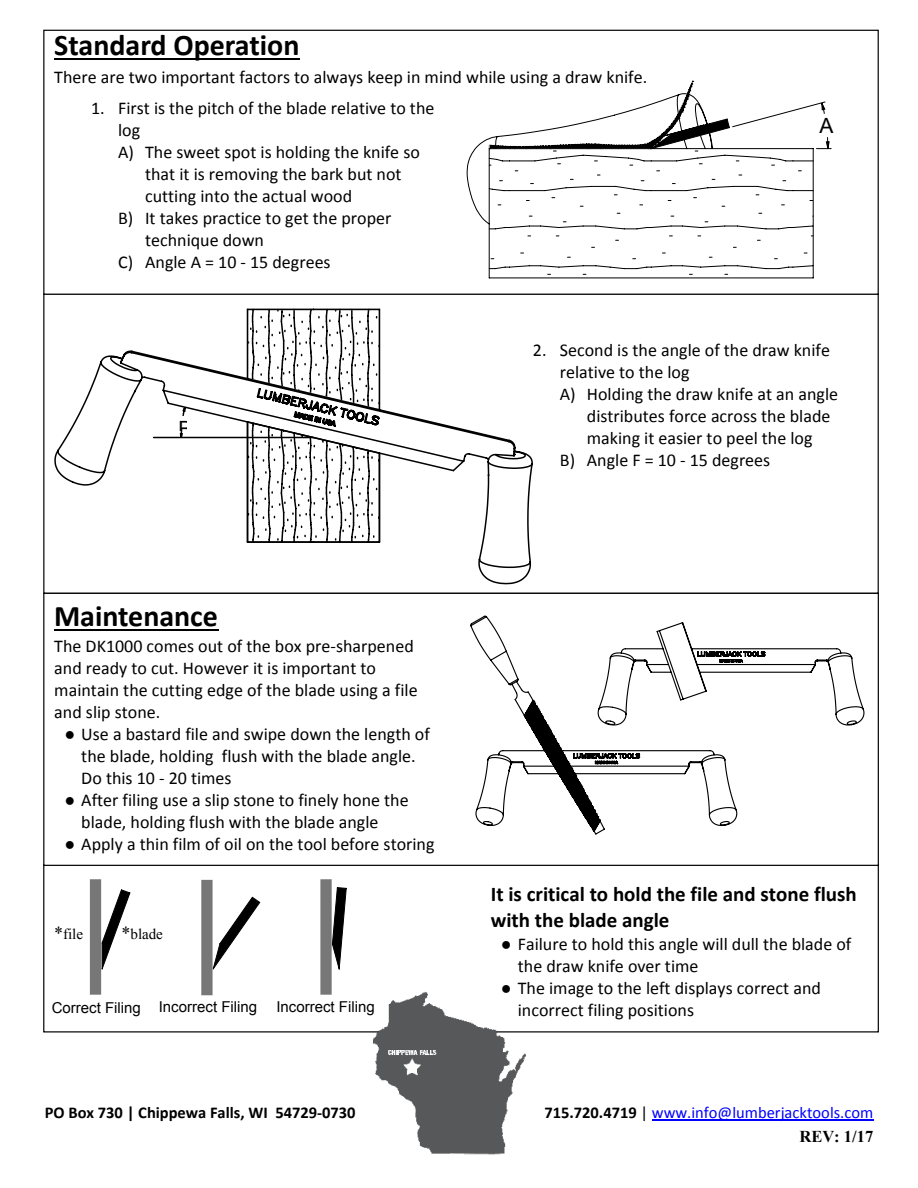
<style>
.page{position:relative;width:918px;height:1188px;background:#fff}
.page>*{position:absolute;margin:0;border:0;box-sizing:border-box;transform-origin:0 0}
.t1{font:700 30px "Calibri";color:#000}
.t2{font:700 21px/25.7px "Calibri";color:#000}
.t3{font:21px "Arial";color:#000}
.t4{font:18px/22px "Calibri";color:#000}
.t5{font:16.5px "Calibri";color:#00f}
.t6{font:700 16.5px "Calibri";color:#000}
.t7{font:700 16.5px "Times New Roman";color:#000}
.t8{font:15px "Arial";color:#000}
.t9{font:15px "Times New Roman";color:#000}
.s1{font-family:"Times New Roman"}
.s2{font-size:18px}
.s3{font-weight:700;color:#000}
.s4{color:#000}
</style>
<div class="page">
<div style="left:43px;top:864px;width:836px;height:168px;background:#fff;border:1px solid #000"></div>
<div style="left:43px;top:593px;width:836px;height:273px;background:#fff;border:1px solid #000"></div>
<div style="left:43px;top:293px;width:836px;height:301px;background:#fff;border:1px solid #000"></div>
<div style="left:43px;top:30px;width:836px;height:265px;background:#fff;border:1px solid #000"></div>
<hr style="left:54px;top:58px;width:246px;height:2px;background:#000">
<svg style="left:466px;top:138px;width:348px;height:141px"></svg>
<svg style="left:488px;top:80px;width:344px;height:195px"></svg>
<svg style="left:54px;top:308px;width:479px;height:277px"></svg>
<hr style="left:54px;top:629px;width:164px;height:2px;background:#000">
<hr style="left:652px;top:1120px;width:221px;height:1px;background:#00f">
<svg style="left:738px;top:648px;width:127px;height:78px"></svg>
<svg style="left:470px;top:615px;width:268px;height:220px"></svg>
<img style="left:334px;top:991px;width:230px;height:164px">
<svg style="left:102px;top:889px;width:28px;height:81px"></svg>
<svg style="left:213px;top:897px;width:47px;height:72px"></svg>
<svg style="left:332px;top:887px;width:15px;height:83px"></svg>
<div style="left:90px;top:879px;width:11px;height:116px;background:#777"></div>
<div style="left:320px;top:879px;width:12px;height:116px;background:#777"></div>
<div style="left:201px;top:880px;width:12px;height:115px;background:#777"></div>
<h1 class="t1" style="left:54px;top:32px;width:247px">Standard Operation</h1>
<p class="t4" style="left:54px;top:67px;width:594px">There are two important factors to always keep in mind while using a draw knife.</p>
<p class="t4" style="left:91px;top:98px;width:345px">1. First is the pitch of the blade relative to the</p>
<p class="t4" style="left:118px;top:120px;width:24px">log</p>
<p class="t4" style="left:118px;top:142px;width:303px">A) The sweet spot is holding the knife so</p>
<p class="t4" style="left:145px;top:164px;width:258px">that it is removing the bark but not</p>
<p class="t4" style="left:145px;top:186px;width:209px">cutting into the actual wood</p>
<p class="t4" style="left:118px;top:208px;width:275px">B) It takes practice to get the proper</p>
<p class="t4" style="left:145px;top:230px;width:120px">technique down</p>
<p class="t4" style="left:118px;top:252px;width:214px">C) Angle A = 10 - 15 degrees</p>
<p class="t3" style="left:819px;top:117px;width:16px">A</p>
<p class="t3" style="left:178px;top:420px;width:16px">B</p>
<h1 class="t1" style="left:54px;top:603px;width:165px">Maintenance</h1>
<p class="t4" style="left:54px;top:637px;width:365px">The DK1000 comes out of the box pre-sharpened and ready to cut. However it is important to maintain the cutting edge of the blade using a file and slip stone.</p>
<p class="t4" style="left:81px;top:725px;width:350px;text-indent:-17px"><span class="s1">●</span> Use a bastard file and swipe down the length of the blade, holding flush with the blade angle.<br>Do this 10 - 20 times</p>
<p class="t4" style="left:81px;top:791px;width:329px;text-indent:-17px"><span class="s1">●</span> After filing use a slip stone to finely hone the blade, holding flush with the blade angle</p>
<p class="t4" style="left:64px;top:835px;width:372px"><span class="s1">●</span> Apply a thin film of oil on the tool before storing</p>
<p class="t9" style="left:54px;top:929px;width:31px"><span class="s2">*</span>file</p>
<p class="t9" style="left:121px;top:928px;width:43px"><span class="s2">*</span>blade</p>
<p class="t8" style="left:52px;top:1001px;width:207px">Correct Filing Incorrect Filing</p>
<p class="t8" style="left:276px;top:1001px;width:100px">Incorrect Filing</p>
<p class="t4" style="left:533px;top:340px;width:299px">2. Second is the angle of the draw knife</p>
<p class="t4" style="left:560px;top:362px;width:131px">relative to the log</p>
<p class="t4" style="left:560px;top:384px;width:280px">A) Holding the draw knife at an angle</p>
<p class="t4" style="left:587px;top:406px;width:245px">distributes force across the blade</p>
<p class="t4" style="left:587px;top:428px;width:227px">making it easier to peel the log</p>
<p class="t4" style="left:560px;top:450px;width:212px">B) Angle F = 10 - 15 degrees</p>
<p class="t2" style="left:491px;top:883px;width:368px">It is critical to hold the file and stone flush with the blade angle</p>
<p class="t4" style="left:518px;top:934px;width:335px;text-indent:-17px"><span class="s1">●</span> Failure to hold this angle will dull the blade of the draw knife over time</p>
<p class="t4" style="left:518px;top:978px;width:305px;text-indent:-17px"><span class="s1">●</span> The image to the left displays correct and incorrect filing positions</p>
<p class="t6" style="left:45px;top:1105px;width:312px">PO Box 730 | Chippewa Falls, WI 54729-0730</p>
<p class="t5" style="left:544px;top:1105px;width:330px"><span class="s3">715.720.4719</span> <span class="s4">|</span> www.info@lumberjacktools.com</p>
<p class="t7" style="left:799px;top:1131px;width:75px">REV: 1/17</p>
</div>
